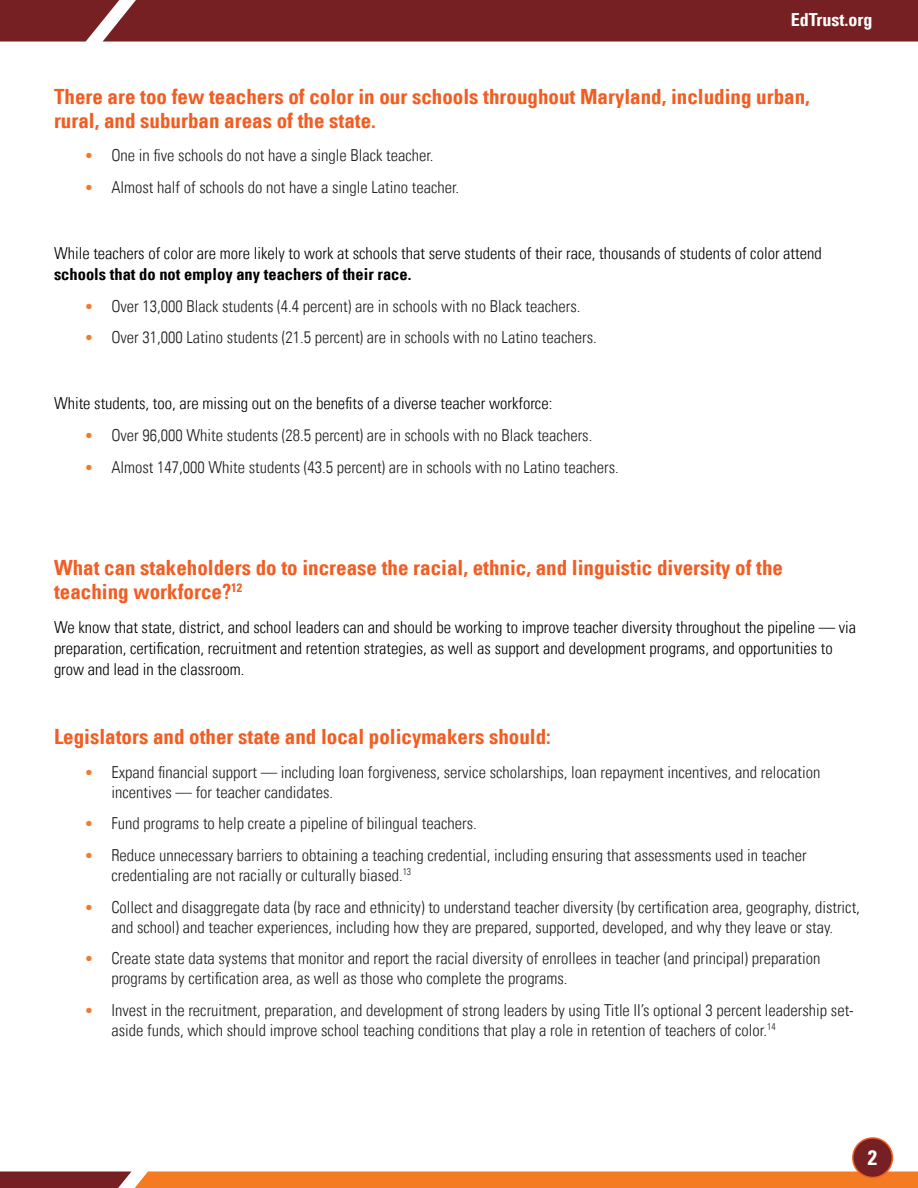
<style>
.page{position:relative;width:918px;height:1188px;background:#fff}
.page>*{position:absolute;margin:0;border:0;box-sizing:border-box;transform-origin:0 0}
.SubHead{font:700 condensed 21px/24px "Univers LT";color:#f15d22}
.t1{font:700 condensed 21px "Univers LT";color:#fff}
.t2{font:700 condensed 18px "Univers LT";color:#fff}
.t3{font:300 condensed 16.5px/19.8px "Univers LT";color:#231f20}
.t4{font:300 condensed 16.5px/21px "Univers LT";color:#000}
.s1{font-size:15px;color:#ed7d31}
.s2{font-weight:700}
</style>
<div class="page">
<svg style="left:0;top:1172px;width:918px;height:16px;background:#e27025"></svg>
<div style="left:0;top:0;width:918px;height:42px;background:#762023"></div>
<div style="left:853px;top:1138px;width:39px;height:40px;background:#762023;border-radius:50%"></div>
<div style="left:852px;top:1137px;width:41px;height:41px;border:2px solid #f15d22;border-radius:50%"></div>
<p class="t2" style="left:791px;top:9px;width:83px">EdTrust.org</p>
<p class="SubHead" style="left:54px;top:84px;width:757px">There are too few teachers of color in our schools throughout Maryland, including urban, rural, and suburban areas of the state.</p>
<p class="t3" style="left:84px;top:145px;width:351px"><span class="s1">•</span> One in five schools do not have a single Black teacher.</p>
<p class="t3" style="left:84px;top:177px;width:376px"><span class="s1">•</span> Almost half of schools do not have a single Latino teacher.</p>
<p class="t4" style="left:54px;top:242px;width:769px">While teachers of color are more likely to work at schools that serve students of their race, thousands of students of color attend <span class="s2">schools that do not employ any teachers of their race.</span></p>
<p class="t3" style="left:84px;top:296px;width:498px"><span class="s1">•</span> Over 13,000 Black students (4.4 percent) are in schools with no Black teachers.</p>
<p class="t3" style="left:84px;top:328px;width:514px"><span class="s1">•</span> Over 31,000 Latino students (21.5 percent) are in schools with no Latino teachers.</p>
<p class="t4" style="left:54px;top:393px;width:500px">White students, too, are missing out on the benefits of a diverse teacher workforce:</p>
<p class="t3" style="left:84px;top:425px;width:509px"><span class="s1">•</span> Over 96,000 White students (28.5 percent) are in schools with no Black teachers.</p>
<p class="t3" style="left:84px;top:457px;width:536px"><span class="s1">•</span> Almost 147,000 White students (43.5 percent) are in schools with no Latino teachers.</p>
<p class="SubHead" style="left:54px;top:555px;width:731px">What can stakeholders do to increase the racial, ethnic, and linguistic diversity of the teaching workforce?<sup>12</sup></p>
<p class="t4" style="left:54px;top:617px;width:804px">We know that state, district, and school leaders can and should be working to improve teacher diversity throughout the pipeline — via preparation, certification, recruitment and retention strategies, as well as support and development programs, and opportunities to grow and lead in the classroom.</p>
<p class="SubHead" style="left:54px;top:725px;width:498px">Legislators and other state and local policymakers should:</p>
<p class="t3" style="left:111px;top:762px;width:711px;text-indent:-27px"><span class="s1">•</span> Expand financial support — including loan forgiveness, service scholarships, loan repayment incentives, and relocation incentives — for teacher candidates.</p>
<p class="t3" style="left:84px;top:814px;width:394px"><span class="s1">•</span> Fund programs to help create a pipeline of bilingual teachers.</p>
<p class="t3" style="left:111px;top:845px;width:697px;text-indent:-27px"><span class="s1">•</span> Reduce unnecessary barriers to obtaining a teaching credential, including ensuring that assessments used in teacher credentialing are not racially or culturally biased.<sup>13</sup></p>
<p class="t3" style="left:84px;top:897px;width:777px;text-align:center"><span class="s1">•</span> Collect and disaggregate data (by race and ethnicity) to understand teacher diversity (by certification area, geography, district, and school) and teacher experiences, including how they are prepared, supported, developed, and why they leave or stay.</p>
<p class="t3" style="left:111px;top:949px;width:711px;text-indent:-27px"><span class="s1">•</span> Create state data systems that monitor and report the racial diversity of enrollees in teacher (and principal) preparation programs by certification area, as well as those who complete the programs.</p>
<p class="t3" style="left:111px;top:1000px;width:744px;text-indent:-27px"><span class="s1">•</span> Invest in the recruitment, preparation, and development of strong leaders by using Title II’s optional 3 percent leadership set&shy;aside funds, which should improve school teaching conditions that play a role in retention of teachers of color.<sup>14</sup></p>
<p class="t1" style="left:868px;top:1145px;width:11px">2</p>
</div>
